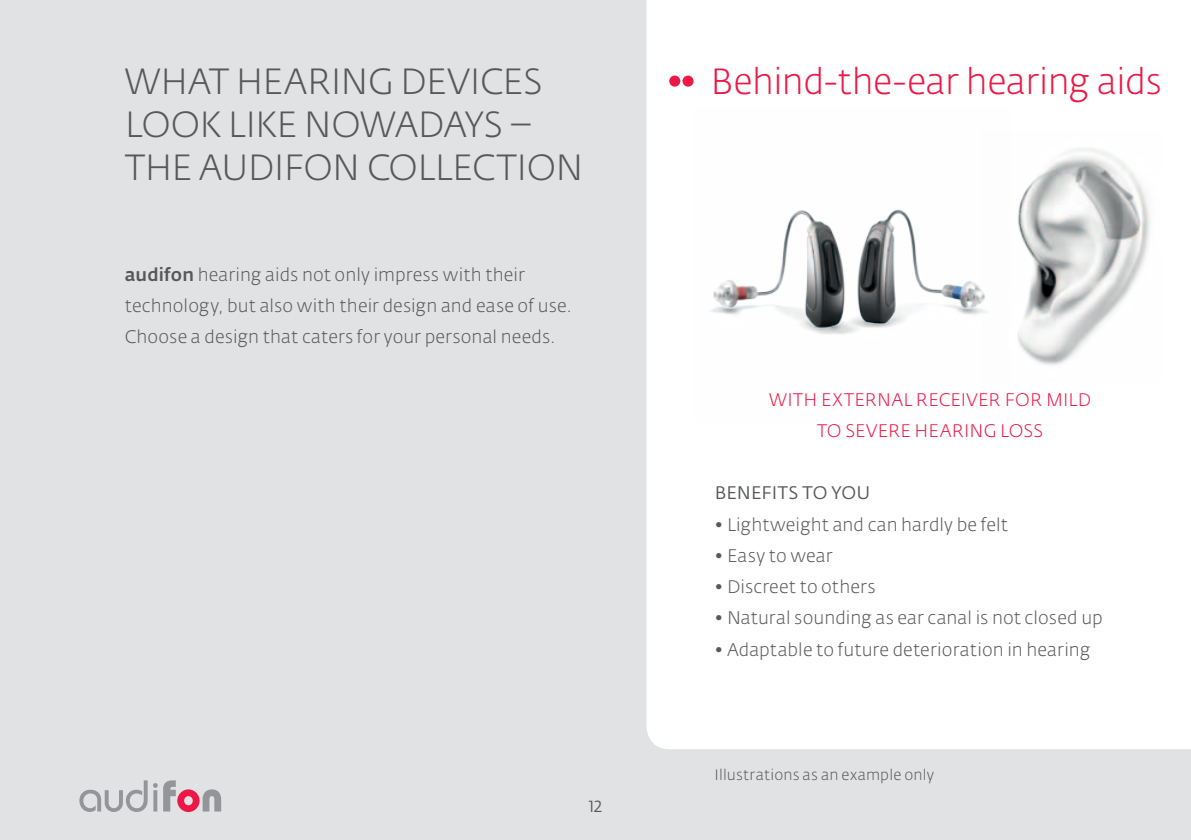
<style>
.page{position:relative;width:1191px;height:840px;background:#fff}
.page>*{position:absolute;margin:0;border:0;box-sizing:border-box;transform-origin:0 0}
.t1{font:300 36px/43.2px "Fedra Sans Alt Pro";letter-spacing:-.01em;color:#57585a}
.t2{font:300 36px "Fedra Sans Alt Pro";letter-spacing:-.015em;color:#ed1845}
.t3{font:300 18px/31.2px "Fedra Sans Alt Pro";letter-spacing:.005em;color:#57585a}
.t4{font:300 18px/31.2px "Fedra Sans Alt Pro";letter-spacing:.005em;color:#ed1845;text-align:center}
.t5{font:18px "Fedra Sans Alt Pro";letter-spacing:.01em;color:#57585a}
.t6{font:16px "Fedra Sans Alt Pro";color:#57585a}
.t7{font:300 15px "Fedra Sans Alt Pro";letter-spacing:.015em;color:#57585a}
.s1{font-weight:500}
</style>
<div class="page">
<div style="left:0;top:0;width:1191px;height:839px;background:#e1e2e4"></div>
<div style="left:646px;top:0;width:545px;height:748px;background:#fff"></div>
<img style="left:695px;top:107px;width:315px;height:315px">
<div style="left:997px;top:126px;width:175px;height:259px;background:#fff"></div>
<img style="left:981px;top:130px;width:169px;height:252px">
<div style="left:669px;top:75px;width:11px;height:12px;background:#ed1845;border-radius:50%"></div>
<div style="left:682px;top:75px;width:11px;height:12px;background:#ed1845;border-radius:50%"></div>
<svg style="left:79px;top:780px;width:142px;height:31px"></svg>
<h1 class="t1" style="left:125px;top:59px;width:451px">What Hearin g D evi ces look like n owadays –<br>Th e au di fon collection</h1>
<p class="t3" style="left:125px;top:259px;width:448px"><span class="s1">audifon</span> hearing aids not only impress with their technology, but also with their design and ease of use.<br>Choose a design that caters for your personal needs.</p>
<p class="t6" style="left:589px;top:795px;width:15px">12</p>
<h1 class="t2" style="left:710px;top:58px;width:452px">Behind-the-ear hearing aids</h1>
<p class="t4" style="left:769px;top:383px;width:323px">with external receiver for mi ld to severe h earin g loss</p>
<p class="t5" style="left:714px;top:481px;width:157px">BENEFITS TO YOU</p>
<p class="t3" style="left:714px;top:508px;width:295px">• Lightweight and can hardly be felt</p>
<p class="t3" style="left:714px;top:539px;width:119px">• Easy to wear</p>
<p class="t3" style="left:714px;top:571px;width:162px">• D iscreet to others</p>
<p class="t3" style="left:714px;top:602px;width:390px">• Natural sounding as ear canal is not closed up</p>
<p class="t3" style="left:714px;top:633px;width:377px">• Adaptable to future deterioration in hearing</p>
<p class="t7" style="left:714px;top:765px;width:221px">Illustrations as an example only</p>
</div>
